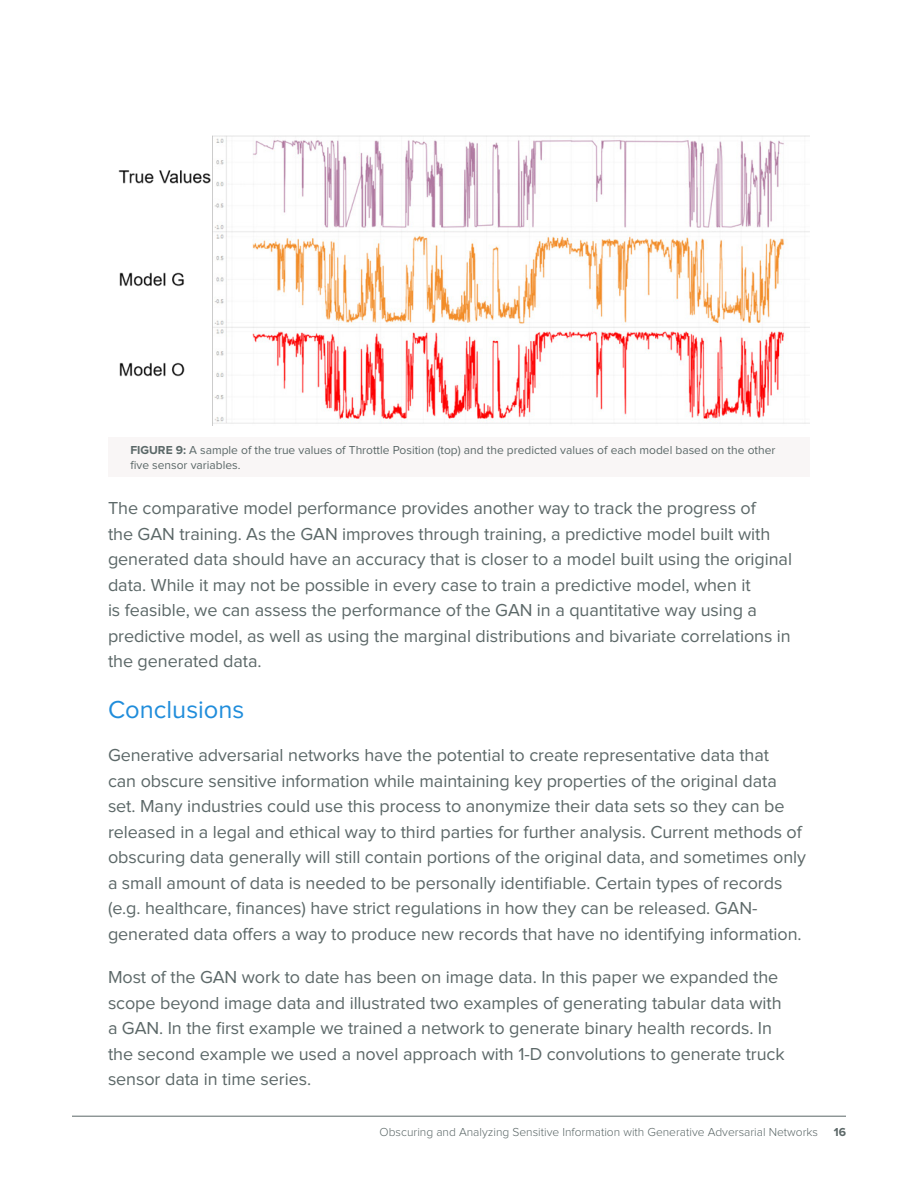
<style>
.page{position:relative;width:918px;height:1188px;background:#fff}
.page>*{position:absolute;margin:0;border:0;box-sizing:border-box;transform-origin:0 0}
.Body_Copy{font:25.5px "Proxima Nova";color:#208ddb}
.Body_Copy-2{font:18px/25.5px "Proxima Nova";letter-spacing:-.005em;color:#5c6868}
.Body_Copy-3{font:12px/14.4px "Proxima Nova";color:#5b6868}
.t1{font:300 12px "Proxima Nova";color:#5c6868}
.t2{font:700 12px "Proxima Nova";color:#5c6868}
.s1{font-weight:700}
</style>
<div class="page">
<hr style="left:72px;top:1116px;width:774px;height:1px;background:#5c6868">
<img style="left:118px;top:135px;width:692px;height:291px">
<div style="left:108px;top:437px;width:702px;height:40px;background:#f9f6f6"></div>
<p class="Body_Copy-3" style="left:130px;top:444px;width:647px"><span class="s1">FIGURE 9:</span> A sample of the true values of Throttle Position (top) and the predicted values of each model based on the other five sensor variables.</p>
<p class="Body_Copy-2" style="left:108px;top:496px;width:686px">The comparative model performance provides another way to track the progress of<br>the GAN training. As the GAN improves through training, a predictive model built with generated data should have an accuracy that is closer to a model built using the original data. While it may not be possible in every case to train a predictive model, when it<br>is feasible, we can assess the performance of the GAN in a quantitative way using a predictive model, as well as using the marginal distributions and bivariate correlations in the generated data.</p>
<p class="Body_Copy" style="left:108px;top:698px;width:138px">Conclusions</p>
<p class="Body_Copy-2" style="left:108px;top:743px;width:699px">Generative adversarial networks have the potential to create representative data that<br>can obscure sensitive information while maintaining key properties of the original data set. Many industries could use this process to anonymize their data sets so they can be released in a legal and ethical way to third parties for further analysis. Current methods of obscuring data generally will still contain portions of the original data, and sometimes only a small amount of data is needed to be personally identifiable. Certain types of records (e.g. healthcare, finances) have strict regulations in how they can be released. GAN&shy;generated data offers a way to produce new records that have no identifying information.</p>
<p class="Body_Copy-2" style="left:108px;top:965px;width:678px">Most of the GAN work to date has been on image data. In this paper we expanded the scope beyond image data and illustrated two examples of generating tabular data with a GAN. In the first example we trained a network to generate binary health records. In the second example we used a novel approach with 1-D convolutions to generate truck sensor data in time series.</p>
<p class="t1" style="left:380px;top:1127px;width:440px">Obscuring and Analyzing Sensitive Information with Generative Adversarial Networks</p>
<p class="t2" style="left:834px;top:1127px;width:14px">16</p>
</div>
